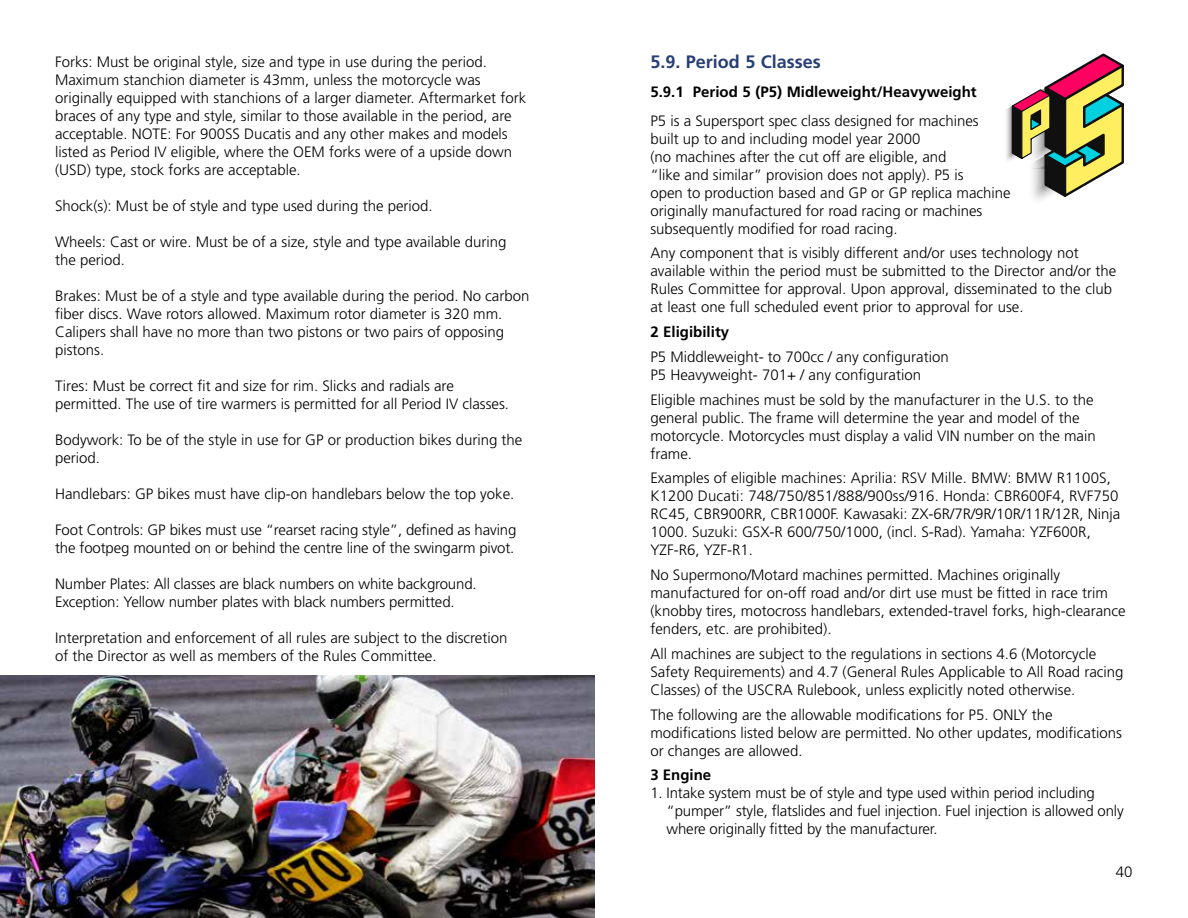
<style>
.page{position:relative;width:1188px;height:918px;background:#fff}
.page>*{position:absolute;margin:0;border:0;box-sizing:border-box;transform-origin:0 0}
.t1{font:700 18px "Frutiger LT Std";color:#283f75}
.t2{font:300 15px/18px "Frutiger LT Std";color:#000}
.t3{font:700 15px "Frutiger LT Std";color:#000}
</style>
<div class="page">
<img style="left:0;top:675px;width:594px;height:243px">
<svg style="left:1006px;top:53px;width:118px;height:147px"></svg>
<p class="t2" style="left:55px;top:53px;width:473px">Forks: Must be original style, size and type in use during the period.<br>Maximum stanchion diameter is 43mm, unless the motorcycle was originally equipped with stanchions of a larger diameter. Aftermarket fork braces of any type and style, similar to those available in the period, are acceptable. NOTE: For 900SS Ducatis and any other makes and models listed as Period IV eligible, where the OEM forks were of a upside down (USD) type, stock forks are acceptable.</p>
<p class="t2" style="left:55px;top:197px;width:379px">Shock(s): Must be of style and type used during the period.</p>
<p class="t2" style="left:55px;top:233px;width:453px">Wheels: Cast or wire. Must be of a size, style and type available during the period.</p>
<p class="t2" style="left:55px;top:287px;width:476px">Brakes: Must be of a style and type available during the period. No carbon fiber discs. Wave rotors allowed. Maximum rotor diameter is 320 mm.<br>Calipers shall have no more than two pistons or two pairs of opposing pistons.</p>
<p class="t2" style="left:55px;top:377px;width:455px">Tires: Must be correct fit and size for rim. Slicks and radials are permitted. The use of tire warmers is permitted for all Period IV classes.</p>
<p class="t2" style="left:55px;top:431px;width:469px">Bodywork: To be of the style in use for GP or production bikes during the period.</p>
<p class="t2" style="left:55px;top:485px;width:461px">Handlebars: GP bikes must have clip-on handlebars below the top yoke.</p>
<p class="t2" style="left:55px;top:521px;width:463px">Foot Controls: GP bikes must use “rearset racing style”, defined as having the footpeg mounted on or behind the centre line of the swingarm pivot.</p>
<p class="t2" style="left:55px;top:575px;width:423px">Number Plates: All classes are black numbers on white background.<br>Exception: Yellow number plates with black numbers permitted.</p>
<p class="t2" style="left:55px;top:629px;width:454px">Interpretation and enforcement of all rules are subject to the discretion of the Director as well as members of the Rules Committee.</p>
<p class="t1" style="left:650px;top:51px;width:172px">5.9. Period 5 Classes</p>
<p class="t3" style="left:650px;top:83px;width:328px">5.9.1 Period 5 (P5) Midleweight/Heavyweight</p>
<p class="t2" style="left:650px;top:112px;width:362px">P5 is a Supersport spec class designed for machines built up to and including model year 2000<br>(no machines after the cut off are eligible, and<br>“like and similar” provision does not apply). P5 is<br>open to production based and GP or GP replica machine originally manufactured for road racing or machines subsequently modified for road racing.</p>
<p class="t2" style="left:650px;top:244px;width:468px">Any component that is visibly different and/or uses technology not available within the period must be submitted to the Director and/or the Rules Committee for approval. Upon approval, disseminated to the club at least one full scheduled event prior to approval for use.</p>
<p class="t3" style="left:650px;top:323px;width:80px">2 Eligibility</p>
<p class="t2" style="left:650px;top:348px;width:300px">P5 Middleweight- to 700cc / any configuration<br>P5 Heavyweight- 701+ / any configuration</p>
<p class="t2" style="left:650px;top:391px;width:447px">Eligible machines must be sold by the manufacturer in the U.S. to the general public. The frame will determine the year and model of the motorcycle. Motorcycles must display a valid VIN number on the main frame.</p>
<p class="t2" style="left:650px;top:469px;width:471px">Examples of eligible machines: Aprilia: RSV Mille. BMW: BMW R1100S, K1200 Ducati: 748/750/851/888/900ss/916. Honda: CBR600F4, RVF750<br>RC45, CBR900RR, CBR1000F. Kawasaki: ZX-6R/7R/9R/10R/11R/12R, Ninja 1000. Suzuki: GSX-R 600/750/1000, (incl. S-Rad). Yamaha: YZF600R, YZF-R6, YZF-R1.</p>
<p class="t2" style="left:650px;top:566px;width:477px">No Supermono/Motard machines permitted. Machines originally manufactured for on-off road and/or dirt use must be fitted in race trim (knobby tires, motocross handlebars, extended-travel forks, high-clearance fenders, etc. are prohibited).</p>
<p class="t2" style="left:650px;top:645px;width:475px">All machines are subject to the regulations in sections 4.6 (Motorcycle<br>Safety Requirements) and 4.7 (General Rules Applicable to All Road racing<br>Classes) of the USCRA Rulebook, unless explicitly noted otherwise.</p>
<p class="t2" style="left:650px;top:706px;width:473px">The following are the allowable modifications for P5. ONLY the modifications listed below are permitted. No other updates, modifications or changes are allowed.</p>
<p class="t3" style="left:650px;top:766px;width:62px">3 Engine</p>
<p class="t2" style="left:667px;top:784px;width:459px;text-indent:-16px">1. Intake system must be of style and type used within period including “pumper” style, flatslides and fuel injection. Fuel injection is allowed only where originally fitted by the manufacturer.</p>
<p class="t2" style="left:1116px;top:863px;width:18px">40</p>
</div>
